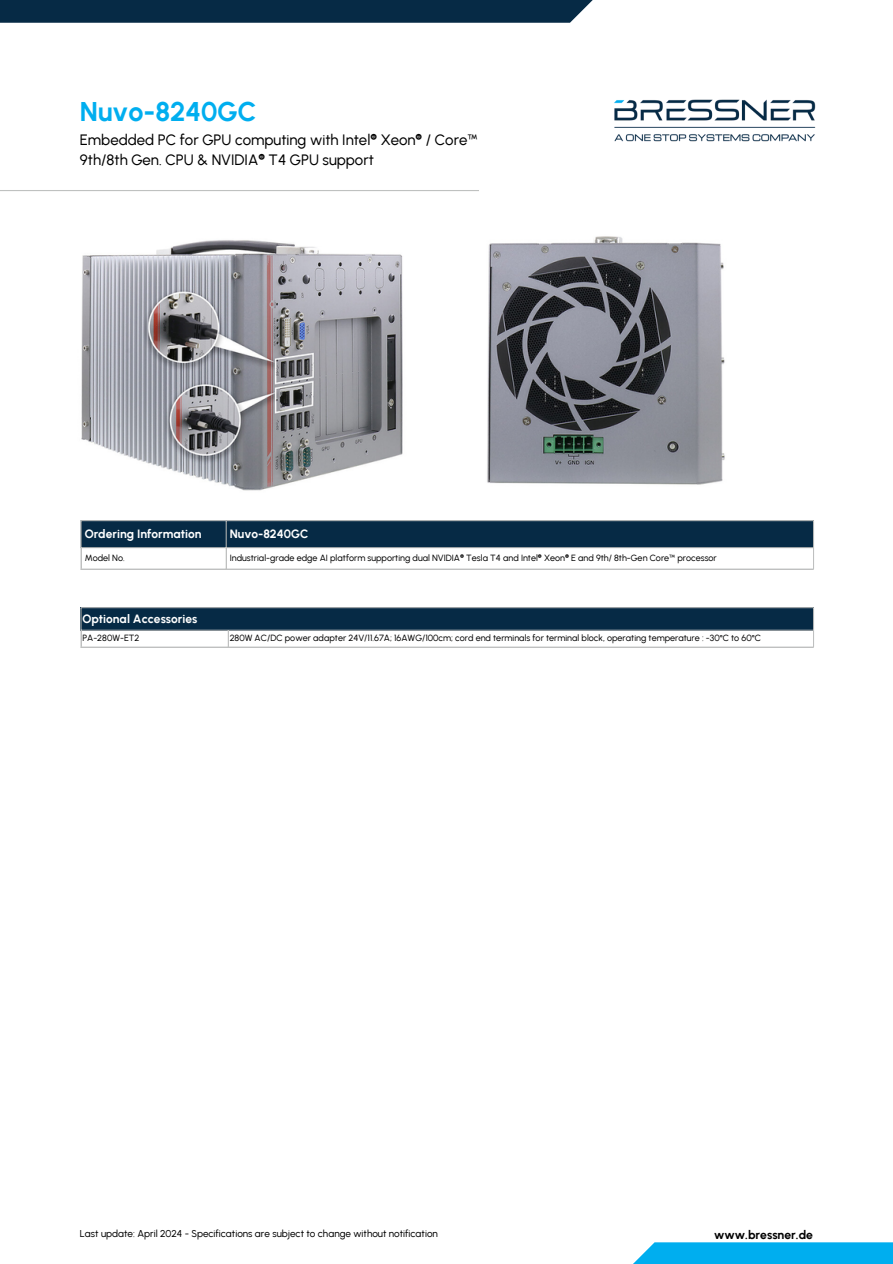
<style>
.page{position:relative;width:893px;height:1264px;background:#fff}
.page>*{position:absolute;margin:0;border:0;box-sizing:border-box;transform-origin:0 0}
.t1{font:700 27px "Urbanist";color:#00aeef}
.t2{font:15px/20.2px "Urbanist";color:#000}
.t3{font:700 12.15px "Urbanist";color:#000}
.t4{font:700 12px "Urbanist";color:#fff}
.t5{font:9.9px "Urbanist";color:#000}
.t6{font:9px "Urbanist";color:#000}
</style>
<div class="page">
<div style="left:619px;top:1242px;width:273px;height:21px;background:#00aeef"></div>
<div style="left:82px;top:521px;width:731px;height:26px;background:#062a45"></div>
<hr style="left:81px;top:521px;width:1px;height:48px;background:#bfc1c0">
<hr style="left:226px;top:521px;width:1px;height:48px;background:#bfc1c0">
<hr style="left:813px;top:521px;width:1px;height:48px;background:#bfc1c0">
<hr style="left:81px;top:520px;width:732px;height:1px;background:#bfc1c0">
<hr style="left:81px;top:547px;width:732px;height:1px;background:#bfc1c0">
<hr style="left:81px;top:569px;width:732px;height:1px;background:#bfc1c0">
<div style="left:81px;top:607px;width:732px;height:23px;background:#062a45"></div>
<hr style="left:81px;top:608px;width:1px;height:38px;background:#bfc1c0">
<svg style="left:228px;top:631px;width:1px;height:15px"></svg>
<hr style="left:813px;top:608px;width:1px;height:38px;background:#bfc1c0">
<hr style="left:81px;top:607px;width:732px;height:1px;background:#bfc1c0">
<hr style="left:81px;top:630px;width:732px;height:1px;background:#bfc1c0">
<hr style="left:81px;top:646px;width:732px;height:1px;background:#bfc1c0">
<img style="left:614px;top:99px;width:202px;height:43px">
<div style="left:0;top:0;width:605px;height:23px;background:#062a45"></div>
<hr style="left:0;top:190px;width:479px;height:1px;background:#bfc1c0">
<img style="left:81px;top:240px;width:322px;height:251px">
<img style="left:487px;top:236px;width:238px;height:249px">
<p class="t1" style="left:80px;top:96px;width:178px">Nuvo-8240GC</p>
<p class="t2" style="left:80px;top:129px;width:399px">Embedded PC for GPU computing with Intel® Xeon® / Core™<br>9th/8th Gen. CPU &amp; NVIDIA® T4 GPU support</p>
<p class="t4" style="left:85px;top:526px;width:118px">Ordering Information</p>
<p class="t4" style="left:230px;top:526px;width:80px">Nuvo-8240GC</p>
<p class="t6" style="left:85px;top:552px;width:42px">Model No.</p>
<p class="t6" style="left:230px;top:552px;width:488px">Industrial-grade edge AI platform supporting dual NVIDIA® Tesla T4 and Intel® Xeon® E and 9th/ 8th-Gen Core™ processor</p>
<p class="t4" style="left:82px;top:611px;width:116px">Optional Accessories</p>
<p class="t6" style="left:82px;top:633px;width:59px">PA-280W-ET2</p>
<p class="t6" style="left:230px;top:633px;width:532px">280W AC/DC power adapter 24V/11.67A; 16AWG/100cm; cord end terminals for terminal block, operating temperature : -30°C to 60°C</p>
<h1 class="t5" style="left:80px;top:1227px;width:359px">Last update: April 2024 - Specifications are subject to change without notification</h1>
<h2 class="t3" style="left:714px;top:1227px;width:100px">www.bressner.de</h2>
</div>
